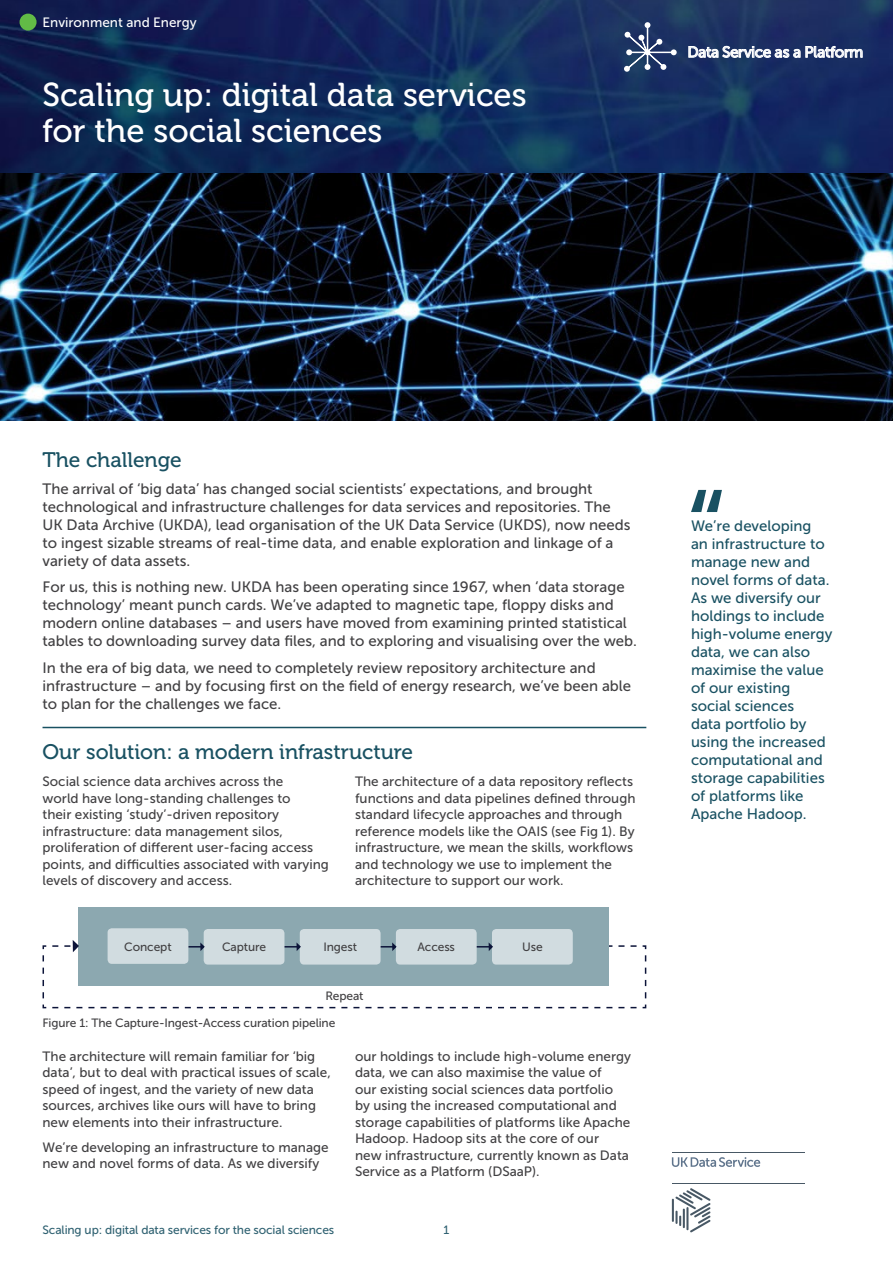
<style>
.page{position:relative;width:893px;height:1263px;background:#fff}
.page>*{position:absolute;margin:0;border:0;box-sizing:border-box;transform-origin:0 0}
.t1{font:33px/36px "Museo 500";color:#fff}
.t2{font:21px "Museo 500";color:#195162}
.t3{font:15.3px "Museo Sans 500";letter-spacing:-.025em;color:#fff}
.t4{font:15px/18px "Museo Sans 500";color:#414042}
.t5{font:15px/18px "Museo Sans 500";color:#195162}
.t6{font:13.5px/16.5px "Museo Sans 500";color:#414042}
.t7{font:13.5px "Museo Sans 500";color:#fff}
.t8{font:12px "Museo Sans 500";letter-spacing:-.01em;color:#414042}
.t9{font:12px "Museo Sans 500";letter-spacing:-.01em;color:#306272}
</style>
<div class="page">
<img style="left:0;top:0;width:893px;height:421px">
<svg style="left:688px;top:46px;width:175px;height:12px;background:#7b87a4"></svg>
<svg style="left:624px;top:22px;width:53px;height:50px;background:#45587f"></svg>
<hr style="left:672px;top:1199px;width:2px;height:23px;background:#485865">
<svg style="left:675px;top:1188px;width:36px;height:44px"></svg>
<svg style="left:672px;top:1157px;width:88px;height:10px"></svg>
<hr style="left:672px;top:1152px;width:132px;height:1px;background:#485865">
<hr style="left:672px;top:1183px;width:132px;height:1px;background:#485865">
<hr style="left:43px;top:727px;width:603px;height:1px;background:#195162">
<div style="left:20px;top:14px;width:17px;height:17px;background:#62bb46;border-radius:50%"></div>
<div style="left:78px;top:907px;width:530px;height:79px;background:#8ca8b0"></div>
<div style="left:108px;top:928px;width:80px;height:36px;background:#d1dce0;border-radius:4px"></div>
<div style="left:204px;top:929px;width:80px;height:35px;background:#d1dce0;border-radius:4px"></div>
<div style="left:300px;top:929px;width:81px;height:35px;background:#d1dce0;border-radius:4px"></div>
<div style="left:396px;top:929px;width:81px;height:35px;background:#d1dce0;border-radius:4px"></div>
<div style="left:492px;top:929px;width:81px;height:35px;background:#d1dce0;border-radius:4px"></div>
<svg style="left:42px;top:940px;width:605px;height:69px"></svg>
<svg style="left:691px;top:490px;width:31px;height:22px"></svg>
<p class="t7" style="left:43px;top:15px;width:156px">Environment and Energy</p>
<h1 class="t1" style="left:43px;top:77px;width:486px">Scaling up: digital data services for the social sciences</h1>
<p class="t3" style="left:687px;top:44px;width:177px">Data Service as a Platform</p>
<h2 class="t2" style="left:43px;top:448px;width:141px">The challenge</h2>
<p class="t4" style="left:43px;top:479px;width:590px">The arrival of ‘big data’ has changed social scientists’ expectations, and brought technological and infrastructure challenges for data services and repositories. The UK Data Archive (UKDA), lead organisation of the UK Data Service (UKDS), now needs to ingest sizable streams of real-time data, and enable exploration and linkage of a variety of data assets.</p>
<p class="t4" style="left:43px;top:578px;width:596px">For us, this is nothing new. UKDA has been operating since 1967, when ‘data storage technology’ meant punch cards. We’ve adapted to magnetic tape, floppy disks and modern online databases – and users have moved from examining printed statistical tables to downloading survey data files, and to exploring and visualising over the web.</p>
<p class="t4" style="left:43px;top:659px;width:590px">In the era of big data, we need to completely review repository architecture and infrastructure – and by focusing first on the field of energy research, we’ve been able to plan for the challenges we face.</p>
<h2 class="t2" style="left:43px;top:740px;width:372px">Our solution: a modern infrastructure</h2>
<p class="t6" style="left:43px;top:773px;width:288px">Social science data archives across the<br>world have long-standing challenges to<br>their existing ‘study’-driven repository infrastructure: data management silos, proliferation of different user-facing access points, and difficulties associated with varying levels of discovery and access.</p>
<p class="t6" style="left:355px;top:773px;width:282px">The architecture of a data repository reflects functions and data pipelines defined through standard lifecycle approaches and through reference models like the OAIS (see Fig 1). By infrastructure, we mean the skills, workflows and technology we use to implement the architecture to support our work.</p>
<p class="t8" style="left:124px;top:940px;width:49px">Concept</p>
<p class="t8" style="left:222px;top:941px;width:46px">Capture</p>
<p class="t8" style="left:323px;top:941px;width:35px">Ingest</p>
<p class="t8" style="left:418px;top:941px;width:39px">Access</p>
<p class="t8" style="left:522px;top:941px;width:22px">Use</p>
<p class="t8" style="left:325px;top:989px;width:40px">Repeat</p>
<p class="t8" style="left:43px;top:1016px;width:294px">Figure 1: The Capture-Ingest-Access curation pipeline</p>
<p class="t6" style="left:43px;top:1048px;width:290px">The architecture will remain familiar for ‘big data’, but to deal with practical issues of scale, speed of ingest, and the variety of new data sources, archives like ours will have to bring new elements into their infrastructure.</p>
<p class="t6" style="left:43px;top:1139px;width:288px">We’re developing an infrastructure to manage new and novel forms of data. As we diversify</p>
<p class="t6" style="left:355px;top:1048px;width:277px">our holdings to include high-volume energy data, we can also maximise the value of<br>our existing social sciences data portfolio by using the increased computational and storage capabilities of platforms like Apache Hadoop. Hadoop sits at the core of our<br>new infrastructure, currently known as Data Service as a Platform (DSaaP).</p>
<p class="t9" style="left:43px;top:1223px;width:293px">Scaling up: digital data services for the social sciences</p>
<p class="t9" style="left:444px;top:1223px;width:7px">1</p>
<p class="t5" style="left:691px;top:517px;width:143px">We’re developing<br>an infrastructure to manage new and novel forms of data.<br>As we diversify our holdings to include high-volume energy data, we can also maximise the value of our existing social sciences<br>data portfolio by using the increased computational and storage capabilities of platforms like<br>Apache Hadoop.</p>
</div>
